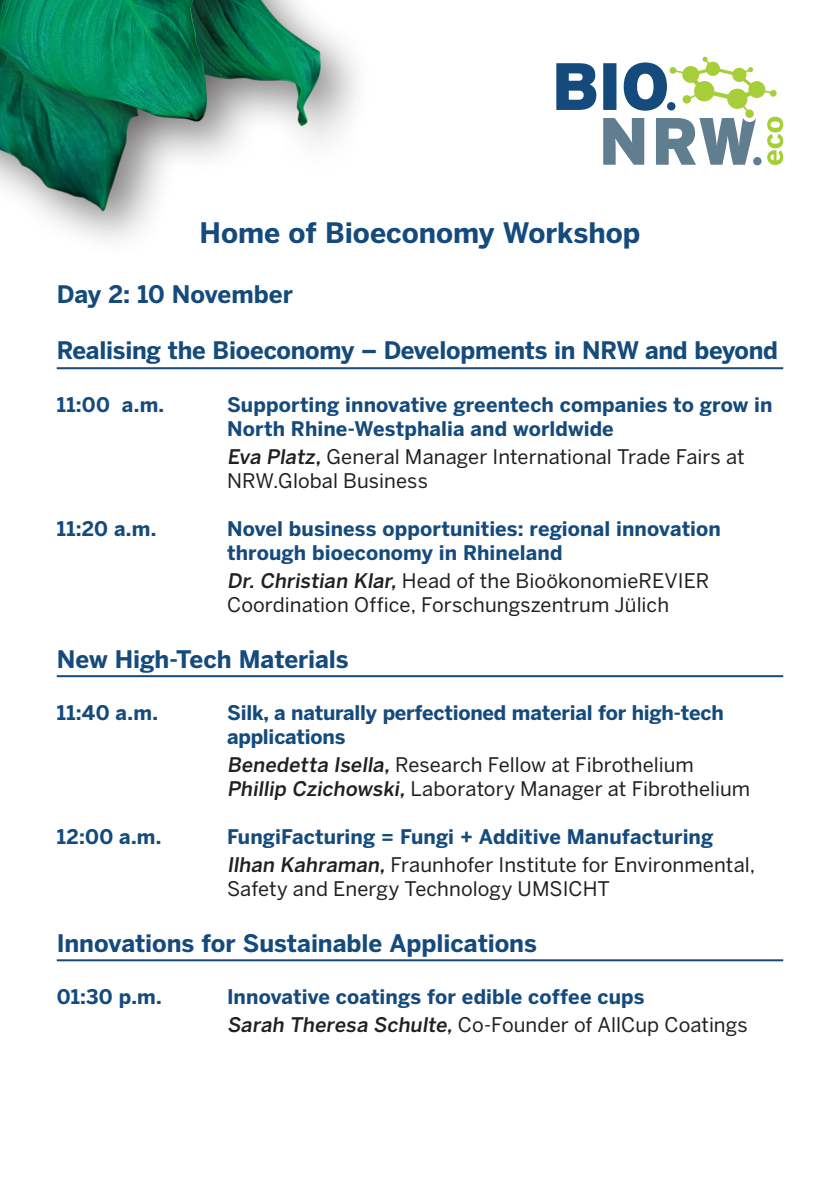
<style>
.page{position:relative;width:840px;height:1191px;background:#fff}
.page>*{position:absolute;margin:0;border:0;box-sizing:border-box;transform-origin:0 0}
.Fließtext{font:700 28px "Benton Sans";color:#144a7c}
.Fließtext-2{font:700 24px "Benton Sans";letter-spacing:-.01em;color:#144a7c}
.Fließtext-3{font:20px/24px "Benton Sans";letter-spacing:.005em;color:#231f20}
.Fließtext-4{font:700 20px/24px "Benton Sans";letter-spacing:.005em;color:#144a7c}
.s1{font-weight:500}
</style>
<div class="page">
<svg style="left:556px;top:57px;width:226px;height:108px"></svg>
<img style="left:0;top:173px;width:163px;height:67px">
<div style="left:80px;top:0;width:293px;height:175px;background:#231f20;opacity:.55"></div>
<img style="left:273px;top:0;width:66px;height:171px">
<div style="left:0;top:0;width:273px;height:173px;background:#231f20;opacity:.55"></div>
<img style="left:0;top:0;width:220px;height:121px">
<hr style="left:57px;top:675px;width:725px;height:2px;background:#144a7c">
<hr style="left:57px;top:959px;width:725px;height:2px;background:#144a7c">
<hr style="left:57px;top:367px;width:725px;height:2px;background:#144a7c">
<p class="Fließtext" style="left:199px;top:216px;width:442px">Home of Bioeconomy Workshop</p>
<p class="Fließtext-2" style="left:57px;top:280px;width:237px">Day 2: 10 November</p>
<p class="Fließtext-2" style="left:57px;top:336px;width:722px">Realising the Bioeconomy – Developments in NRW and beyond</p>
<p class="Fließtext-4" style="left:57px;top:392px;width:109px">11:00 a.m.</p>
<p class="Fließtext-4" style="left:227px;top:392px;width:546px">Supporting innovative greentech companies to grow in<br>North Rhine-Westphalia and worldwide</p>
<p class="Fließtext-3" style="left:227px;top:444px;width:519px"><span class="s1">Eva Platz,</span> General Manager International Trade Fairs at<br>NRW.Global Business</p>
<p class="Fließtext-4" style="left:57px;top:516px;width:101px">11:20 a.m.</p>
<p class="Fließtext-4" style="left:227px;top:516px;width:495px">Novel business opportunities: regional innovation through bioeconomy in Rhineland</p>
<p class="Fließtext-3" style="left:227px;top:568px;width:483px"><span class="s1">Dr. Christian Klar,</span> Head of the BioökonomieREVIER<br>Coordination Office, Forschungszentrum Jülich</p>
<p class="Fließtext-2" style="left:57px;top:644px;width:293px">New High-Tech Materials</p>
<p class="Fließtext-4" style="left:57px;top:700px;width:103px">11:40 a.m.</p>
<p class="Fließtext-4" style="left:227px;top:700px;width:498px">Silk, a naturally perfectioned material for high-tech applications</p>
<p class="Fließtext-3" style="left:227px;top:752px;width:468px"><span class="s1">Benedetta Isella,</span> Research Fellow at Fibrothelium</p>
<p class="Fließtext-3" style="left:227px;top:776px;width:524px"><span class="s1">Phillip Czichowski,</span> Laboratory Manager at Fibrothelium</p>
<p class="Fließtext-4" style="left:57px;top:824px;width:106px">12:00 a.m.</p>
<p class="Fließtext-4" style="left:227px;top:824px;width:487px">FungiFacturing = Fungi + Additive Manufacturing</p>
<p class="Fließtext-3" style="left:227px;top:852px;width:529px"><span class="s1">Ilhan Kahraman,</span> Fraunhofer Institute for Environmental,<br>Safety and Energy Technology UMSICHT</p>
<p class="Fließtext-2" style="left:57px;top:928px;width:481px">Innovations for Sustainable Applications</p>
<p class="Fließtext-4" style="left:57px;top:984px;width:107px">01:30 p.m.</p>
<p class="Fließtext-4" style="left:227px;top:984px;width:419px">Innovative coatings for edible coffee cups</p>
<p class="Fließtext-3" style="left:227px;top:1012px;width:522px"><span class="s1">Sarah Theresa Schulte,</span> Co-Founder of AllCup Coatings</p>
</div>
